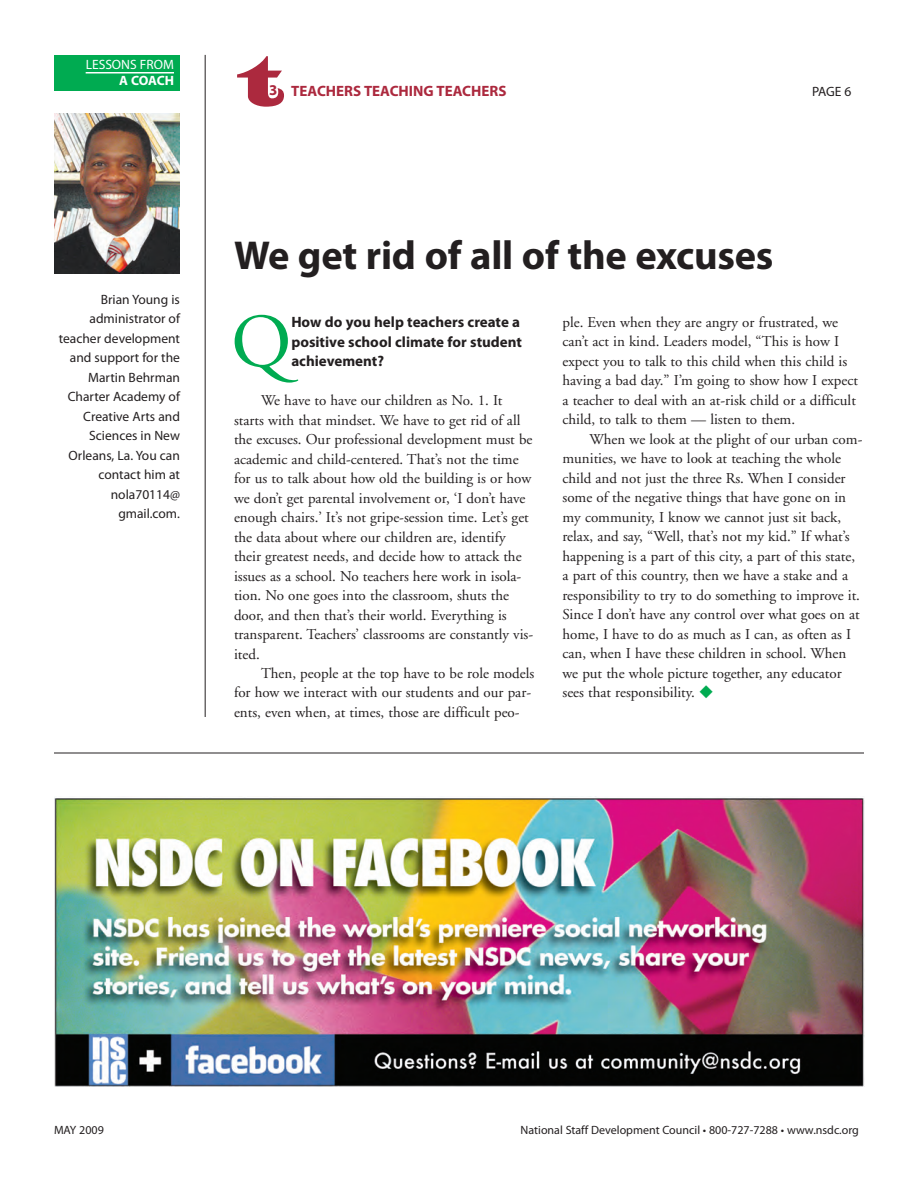
<style>
.page{position:relative;width:918px;height:1188px;background:#fff}
.page>*{position:absolute;margin:0;border:0;box-sizing:border-box;transform-origin:0 0}
.t1{font:75.75px "Adobe Garamond";color:#00ab51}
.t2{font:72px "Latin Wide";color:#ac293e}
.t3{font:700 40.5px "Myriad Pro";letter-spacing:-.005em;color:#231f20}
.t4{font:15px/19.5px "Adobe Garamond";color:#231f20}
.t5{font:700 15px/19.5px "Myriad Pro";color:#231f20;text-align:justify}
.t6{font:700 15px "Myriad Pro";color:#ac293e}
.t7{font:13.5px/19.5px "Myriad Pro";color:#231f20;text-align:right}
.t8{font:13.5px "Myriad Pro";color:#fff}
.t9{font:700 13.5px "Myriad Pro";letter-spacing:-.02em;color:#fff}
.t10{font:12px "Myriad Pro";color:#231f20}
.s1{color:#00ab51}
</style>
<div class="page">
<hr style="left:205px;top:55px;width:1px;height:662px;background:#231f20">
<div style="left:54px;top:56px;width:126px;height:36px;background:#00ab51"></div>
<hr style="left:86px;top:72px;width:88px;height:2px;background:#fff">
<img style="left:54px;top:114px;width:126px;height:160px">
<hr style="left:54px;top:753px;width:810px;height:1px;background:#231f20">
<img style="left:54px;top:796px;width:810px;height:291px">
<p class="t8" style="left:86px;top:59px;width:90px">LESSONS FROM</p>
<p class="t9" style="left:119px;top:76px;width:56px">A COACH</p>
<p class="t7" style="left:59px;top:290px;width:123px">Brian Young is administrator of teacher development and support for the<br>Martin Behrman<br>Charter Academy of<br>Creative Arts and<br>Sciences in New<br>Orleans, La. You can contact him at nola70114@ gmail.com.</p>
<h2 class="t2" style="left:239px;top:38px;width:47px">t</h2>
<p class="t6" style="left:269px;top:85px;width:239px">3 TEACHERS TEACHING TEACHERS</p>
<p class="t7" style="left:812px;top:83px;width:41px">PAGE 6</p>
<h3 class="t3" style="left:234px;top:240px;width:541px">We get rid of all of the excuses</h3>
<h1 class="t1" style="left:231px;top:312px;width:62px">Q</h1>
<p class="t4" style="left:562px;top:314px;width:297px">ple. Even when they are angry or frustrated, we can’t act in kind. Leaders model, “This is how I expect you to talk to this child when this child is having a bad day.” I’m going to show how I expect a teacher to deal with an at-risk child or a difficult child, to talk to them — listen to them.</p>
<p class="t4" style="left:562px;top:431px;width:301px;text-indent:27px">When we look at the plight of our urban com&shy;munities, we have to look at teaching the whole child and not just the three Rs. When I consider some of the negative things that have gone on in my community, I know we cannot just sit back, relax, and say, “Well, that’s not my kid.” If what’s happening is a part of this city, a part of this state, a part of this country, then we have a stake and a responsibility to try to do something to improve it.<br>Since I don’t have any control over what goes on at home, I have to do as much as I can, as often as I can, when I have these children in school. When we put the whole picture together, any educator sees that responsibility. <span class="s1">◆</span></p>
<p class="t5" style="left:291px;top:313px;width:232px">How do you help teachers create a positive school climate for student achievement?</p>
<p class="t4" style="left:234px;top:392px;width:301px;text-indent:27px">We have to have our children as No. 1. It starts with that mindset. We have to get rid of all the excuses. Our professional development must be academic and child-centered. That’s not the time for us to talk about how old the building is or how we don’t get parental involvement or, ‘I don’t have enough chairs.’ It’s not gripe-session time. Let’s get the data about where our children are, identify their greatest needs, and decide how to attack the issues as a school. No teachers here work in isola&shy;tion. No one goes into the classroom, shuts the door, and then that’s their world. Everything is transparent. Teachers’ classrooms are constantly vis&shy;ited.</p>
<p class="t4" style="left:234px;top:665px;width:302px;text-indent:27px">Then, people at the top have to be role models for how we interact with our students and our par&shy;ents, even when, at times, those are difficult peo-</p>
<p class="t10" style="left:54px;top:1125px;width:51px">MAY 2009</p>
<p class="t10" style="left:521px;top:1125px;width:340px">National Staff Development Council • 800-727-7288 • www.nsdc.org</p>
</div>
